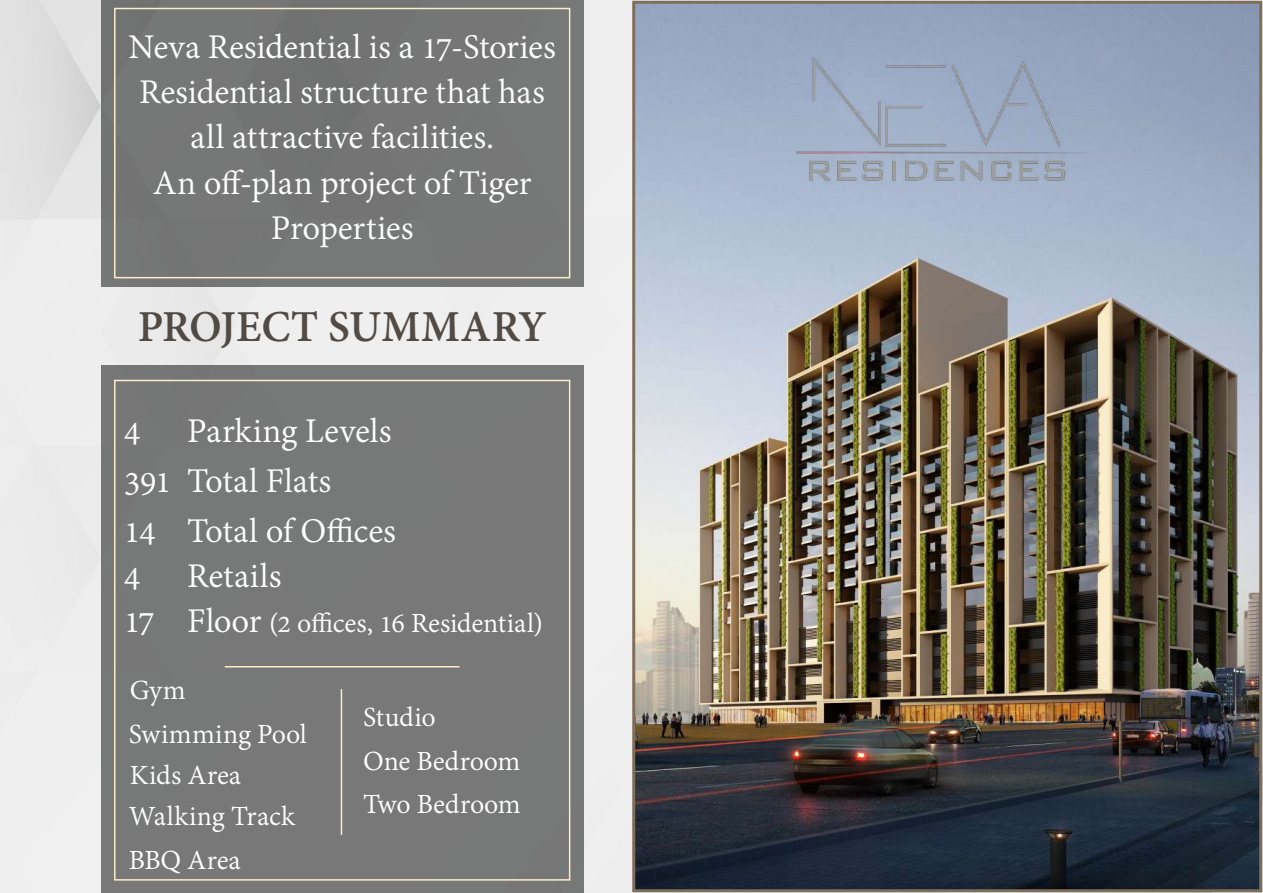
<style>
.page{position:relative;width:1263px;height:893px;background:#fff}
.page>*{position:absolute;margin:0;border:0;box-sizing:border-box;transform-origin:0 0}
.t1{font:700 48px "Adobe Devanagari";color:#524b45}
.t2{font:37.5px/45px "Adobe Devanagari";letter-spacing:-.005em;color:#fff}
.t3{font:30px/41.8px "Adobe Devanagari";letter-spacing:-.005em;color:#fff}
.s1{font-size:37.5px}
</style>
<div class="page">
<img style="left:0;top:0;width:1px;height:893px">
<div style="left:101px;top:365px;width:483px;height:528px;background:#787878"></div>
<div style="left:114px;top:380px;width:456px;height:501px;border:2px solid #faedca"></div>
<img style="left:636px;top:5px;width:622px;height:883px">
<div style="left:632px;top:1px;width:630px;height:891px;border:3px solid #7f6e5a"></div>
<img style="left:794px;top:36px;width:306px;height:157px">
<div style="left:101px;top:0;width:483px;height:286px;background:#767777"></div>
<div style="left:114px;top:8px;width:456px;height:270px;border:2px solid #faedca"></div>
<hr style="left:225px;top:666px;width:235px;height:1px;background:#faedca">
<hr style="left:341px;top:689px;width:1px;height:146px;background:#faedca">
<p class="t2" style="left:128px;top:28px;width:429px;text-align:center">Neva Residential is a 17-Stories<br>Residential structure that has all attractive facilities.<br>An off-plan project of Tiger<br>Properties</p>
<p class="t1" style="left:138px;top:299px;width:410px">PROJECT SUMMARY</p>
<p class="t2" style="left:124px;top:409px;width:269px;line-height:50.1px;text-indent:63px">Parking Levels<br>391 Total Flats</p>
<p class="t2" style="left:187px;top:511px;width:210px">Total of Offices<br>Retails</p>
<p class="t3" style="left:187px;top:605px;width:357px"><span class="s1">Floor</span> (2 offices, 16 Residential)</p>
<p class="t2" style="left:124px;top:411px;width:18px">4</p>
<p class="t2" style="left:124px;top:511px;width:34px">14<br>4<br>17</p>
<p class="t3" style="left:129px;top:672px;width:180px">Gym<br>Swimming Pool<br>Kids Area<br>Walking Track</p>
<p class="t3" style="left:129px;top:842px;width:114px">BBQ Area</p>
<p class="t3" style="left:363px;top:698px;width:74px">Studio</p>
<p class="t3" style="left:363px;top:742px;width:159px;line-height:43.2px">One Bedroom<br>Two Bedroom</p>
</div>
